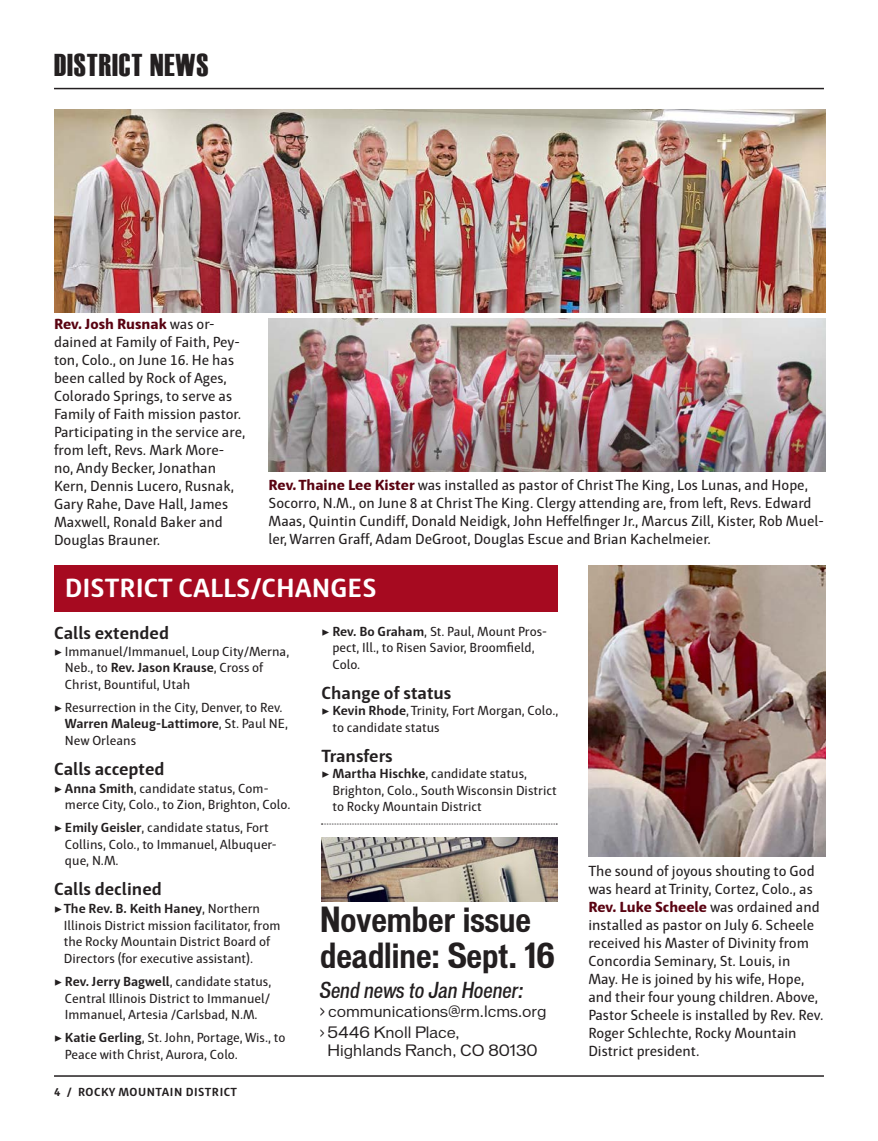
<style>
.page{position:relative;width:878px;height:1141px;background:#fff}
.page>*{position:absolute;margin:0;border:0;box-sizing:border-box;transform-origin:0 0}
.Submissions_Header{font:700 condensed 33px/36px "Vonnes";color:#231f20}
.Interior_Header_Bar{font:31.5px "Haettenschweiler";letter-spacing:.03em;color:#231f20}
.Sidebar_Headline{font:700 27px "Haptic";color:#fff}
.Submissions_Body_Tex{font:italic 500 condensed 21px "Vonnes";color:#231f20}
.Submissions_Body_Tex-2{font:700 18px "Haptic";color:#231f20}
.Photo_Text{font:15px/18px "Haptic";color:#231f20}
.Submissions_Body_Tex-3{font:15px/18px "Vonnes";color:#231f20}
.Submissions_Body_Tex-4{font:13.5px/16.5px "Haptic";color:#231f20}
.t1{font:700 12px "Haptic";letter-spacing:.04em;color:#231f20}
.s1{font-weight:800;color:#590311}
.s2{font-family:"Minion Pro"}
.s3{font-weight:700}
.s4{font-stretch:condensed;font-size:16.5px}
.s5{font-stretch:condensed}
</style>
<div class="page">
<hr style="left:54px;top:1075px;width:770px;height:2px;background:#231f20">
<hr style="left:54px;top:88px;width:770px;height:1px;background:#231f20">
<div style="left:54px;top:566px;width:503px;height:46px;background:#a60a20"></div>
<svg style="left:321px;top:824px;width:236px;height:1px"></svg>
<img style="left:54px;top:110px;width:771px;height:203px">
<img style="left:268px;top:318px;width:557px;height:153px">
<img style="left:322px;top:837px;width:236px;height:64px">
<img style="left:588px;top:566px;width:237px;height:290px">
<p class="Interior_Header_Bar" style="left:54px;top:47px;width:156px">DISTRICT NEWS</p>
<p class="Photo_Text" style="left:54px;top:315px;width:193px"><span class="s1">Rev. Josh Rusnak</span> was or&shy;dained at Family of Faith, Pey&shy;ton, Colo., on June 16. He has been called by Rock of Ages,<br>Colorado Springs, to serve as<br>Family of Faith mission pastor.<br>Participating in the service are, from left, Revs. Mark More&shy;no, Andy Becker, Jonathan<br>Kern, Dennis Lucero, Rusnak,<br>Gary Rahe, Dave Hall, James<br>Maxwell, Ronald Baker and<br>Douglas Brauner.</p>
<p class="Photo_Text" style="left:268px;top:476px;width:557px"><span class="s1">Rev. Thaine Lee Kister</span> was installed as pastor of Christ The King, Los Lunas, and Hope, Socorro, N.M., on June 8 at Christ The King. Clergy attending are, from left, Revs. Edward Maas, Quintin Cundiff, Donald Neidigk, John Heffelfinger Jr., Marcus Zill, Kister, Rob Muel&shy;ler, Warren Graff, Adam DeGroot, Douglas Escue and Brian Kachelmeier.</p>
<p class="Sidebar_Headline" style="left:65px;top:571px;width:313px">DISTRICT CALLS/CHANGES</p>
<p class="Submissions_Body_Tex-2" style="left:54px;top:622px;width:117px">Calls extended</p>
<p class="Submissions_Body_Tex-4" style="left:65px;top:643px;width:226px;text-indent:-11px"><span class="s2">▶</span> Immanuel/Immanuel, Loup City/Merna,<br>Neb., to <span class="s3">Rev. Jason Krause</span>, Cross of<br>Christ, Bountiful, Utah</p>
<p class="Submissions_Body_Tex-4" style="left:65px;top:699px;width:225px;text-indent:-11px"><span class="s2">▶</span> Resurrection in the City, Denver, to Rev.<br><span class="s3">Warren Maleug-Lattimore</span>, St. Paul NE,<br>New Orleans</p>
<p class="Submissions_Body_Tex-2" style="left:54px;top:758px;width:112px">Calls accepted</p>
<p class="Submissions_Body_Tex-4" style="left:65px;top:780px;width:227px;text-indent:-11px"><span class="s2">▶</span> <span class="s3">Anna Smith</span>, candidate status, Com&shy;merce City, Colo., to Zion, Brighton, Colo.</p>
<p class="Submissions_Body_Tex-4" style="left:65px;top:820px;width:213px;text-indent:-11px"><span class="s2">▶</span> <span class="s3">Emily Geisler</span>, candidate status, Fort<br>Collins, Colo., to Immanuel, Albuquer&shy;que, N.M.</p>
<p class="Submissions_Body_Tex-2" style="left:54px;top:878px;width:109px">Calls declined</p>
<p class="Submissions_Body_Tex-4" style="left:64px;top:900px;width:218px;text-indent:-10px"><span class="s2">▶</span><span class="s3">The Rev. B. Keith Haney</span>, Northern Illinois District mission facilitator, from the Rocky Mountain District Board of Directors (for executive assistant).</p>
<p class="Submissions_Body_Tex-4" style="left:65px;top:973px;width:208px;text-align:justify;text-indent:-11px"><span class="s2">▶</span> <span class="s3">Rev. Jerry Bagwell</span>, candidate status, Central Illinois District to Immanuel/ Immanuel, Artesia /Carlsbad, N.M.</p>
<p class="Submissions_Body_Tex-4" style="left:65px;top:1029px;width:222px;text-indent:-11px"><span class="s2">▶</span> <span class="s3">Katie Gerling</span>, St. John, Portage, Wis., to<br>Peace with Christ, Aurora, Colo.</p>
<p class="Submissions_Body_Tex-4" style="left:332px;top:623px;width:216px;text-indent:-11px"><span class="s2">▶</span> <span class="s3">Rev. Bo Graham</span>, St. Paul, Mount Pros&shy;pect, Ill., to Risen Savior, Broomfield,<br>Colo.</p>
<p class="Submissions_Body_Tex-2" style="left:321px;top:682px;width:131px">Change of status</p>
<p class="Submissions_Body_Tex-4" style="left:332px;top:702px;width:228px;text-indent:-11px"><span class="s2">▶</span> <span class="s3">Kevin Rhode</span>, Trinity, Fort Morgan, Colo., to candidate status</p>
<p class="Submissions_Body_Tex-2" style="left:321px;top:745px;width:73px">Transfers</p>
<p class="Submissions_Body_Tex-4" style="left:332px;top:765px;width:226px;text-indent:-11px"><span class="s2">▶</span> <span class="s3">Martha Hischke</span>, candidate status,<br>Brighton, Colo., South Wisconsin District to Rocky Mountain District</p>
<p class="Submissions_Header" style="left:320px;top:901px;width:236px">November issue deadline: Sept. 16</p>
<p class="Submissions_Body_Tex" style="left:320px;top:979px;width:205px">Send news to Jan Hoener:</p>
<p class="Submissions_Body_Tex-3" style="left:320px;top:1003px;width:228px"><span class="s4">›</span> communications@rm.lcms.org</p>
<p class="Submissions_Body_Tex-3" style="left:327px;top:1023px;width:211px;text-indent:-7px"><span class="s5">›</span> 5446 Knoll Place,<br>Highlands Ranch, CO 80130</p>
<p class="t1" style="left:54px;top:1084px;width:184px">4 / ROCKY MOUNTAIN DISTRICT</p>
<p class="Photo_Text" style="left:588px;top:862px;width:237px">The sound of joyous shouting to God was heard at Trinity, Cortez, Colo., as <span class="s1">Rev. Luke Scheele</span> was ordained and installed as pastor on July 6. Scheele received his Master of Divinity from Concordia Seminary, St. Louis, in May. He is joined by his wife, Hope, and their four young children. Above, Pastor Scheele is installed by Rev. Rev.<br>Roger Schlechte, Rocky Mountain District president.</p>
</div>
